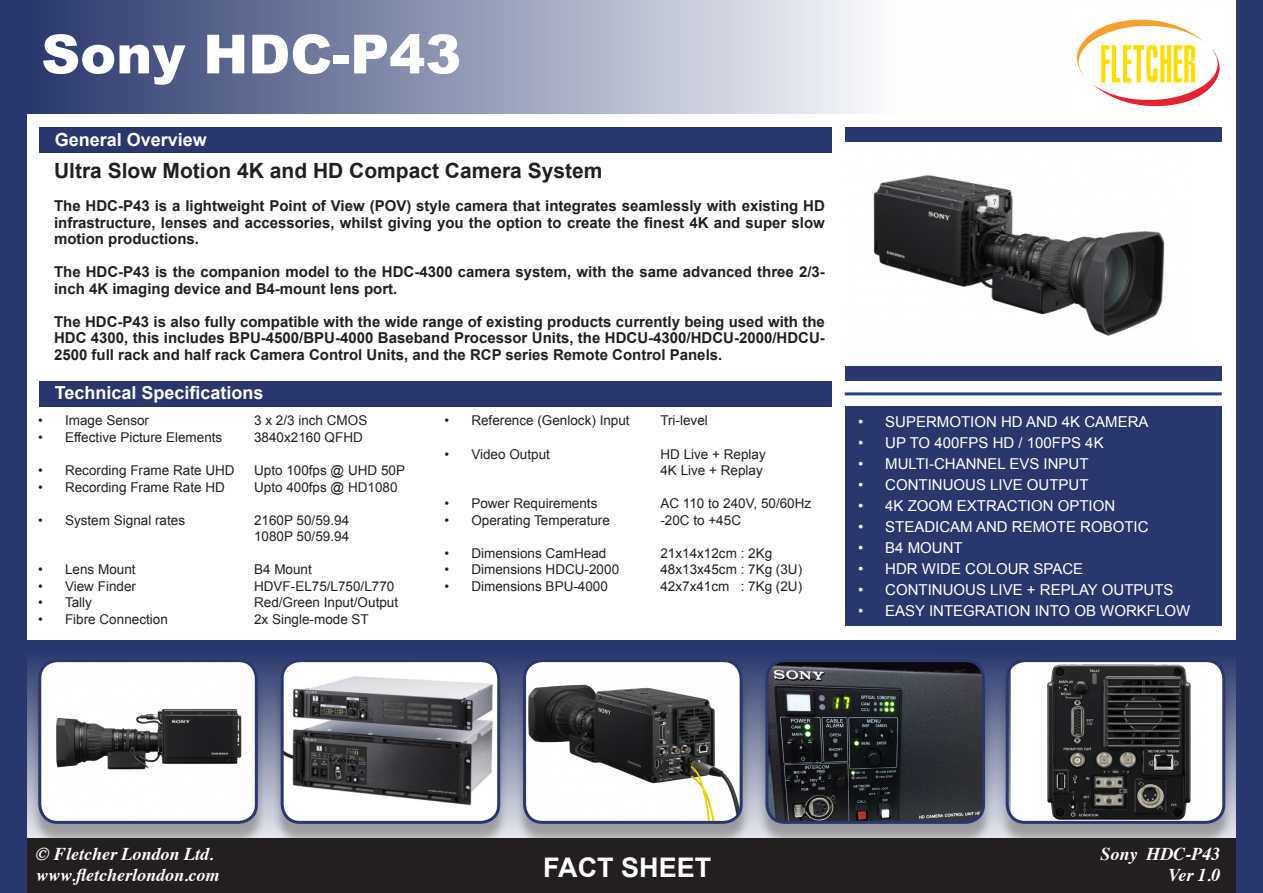
<style>
.page{position:relative;width:1263px;height:893px;background:#fff}
.page>*{position:absolute;margin:0;border:0;box-sizing:border-box;transform-origin:0 0}
.t1{font:900 54px "Arial";color:#fff}
.t2{font:700 27px "Arial";color:#fff}
.t3{font:700 21px "Arial";color:#231f20}
.t4{font:italic 700 18px "Times";color:#fff}
.t5{font:700 18px "Arial";color:#fff}
.t6{font:700 15px/16.5px "Arial";color:#231f20;text-align:justify}
.t7{font:15px "Arial";color:#fff}
.t8{font:13.5px "Arial";color:#231f20}
</style>
<div class="page">
<svg style="left:27px;top:641px;width:1209px;height:198px;background:#3c4979"></svg>
<div style="left:0;top:839px;width:1263px;height:54px;background:#231f20"></div>
<svg style="left:0;top:0;width:868px;height:113px;background:#8b92af"></svg>
<div style="left:0;top:113px;width:27px;height:780px;background:#29376c"></div>
<div style="left:1236px;top:0;width:27px;height:893px;background:#29376c"></div>
<svg style="left:1077px;top:20px;width:143px;height:86px"></svg>
<div style="left:30px;top:666px;width:236px;height:181px;background:#231f20;opacity:.34"></div>
<img style="left:40px;top:661px;width:216px;height:161px">
<div style="left:38px;top:659px;width:220px;height:165px;border:3px solid #29376c;border-radius:18px"></div>
<div style="left:272px;top:666px;width:236px;height:181px;background:#231f20;opacity:.34"></div>
<img style="left:282px;top:661px;width:217px;height:161px">
<div style="left:281px;top:659px;width:219px;height:165px;border:3px solid #29376c;border-radius:18px"></div>
<div style="left:515px;top:666px;width:236px;height:181px;background:#231f20;opacity:.34"></div>
<img style="left:524px;top:661px;width:217px;height:161px">
<div style="left:523px;top:659px;width:220px;height:165px;border:3px solid #29376c;border-radius:18px"></div>
<div style="left:757px;top:666px;width:236px;height:181px;background:#231f20;opacity:.34"></div>
<img style="left:767px;top:661px;width:216px;height:161px">
<div style="left:765px;top:659px;width:220px;height:165px;border:3px solid #29376c;border-radius:18px"></div>
<div style="left:997px;top:666px;width:236px;height:181px;background:#231f20;opacity:.34"></div>
<img style="left:1011px;top:661px;width:213px;height:161px">
<div style="left:1006px;top:659px;width:219px;height:165px;border:3px solid #29376c;border-radius:18px"></div>
<img style="left:873px;top:175px;width:292px;height:161px">
<div style="left:845px;top:127px;width:377px;height:15px;background:#29376c"></div>
<div style="left:845px;top:366px;width:377px;height:15px;background:#29376c"></div>
<div style="left:39px;top:381px;width:792px;height:26px;background:#29376c"></div>
<div style="left:39px;top:127px;width:792px;height:26px;background:#29376c"></div>
<hr style="left:845px;top:392px;width:377px;height:3px;background:#253f8e">
<div style="left:845px;top:406px;width:377px;height:220px;background:#29376c"></div>
<p class="t1" style="left:41px;top:15px;width:422px">Sony HDC-P43</p>
<p class="t5" style="left:55px;top:128px;width:154px">General Overview</p>
<p class="t3" style="left:54px;top:157px;width:550px">Ultra Slow Motion 4K and HD Compact Camera System</p>
<p class="t6" style="left:54px;top:198px;width:772px">The HDC-P43 is a lightweight Point of View (POV) style camera that integrates seamlessly with existing HD infrastructure, lenses and accessories, whilst giving you the option to create the finest 4K and super slow motion productions.</p>
<p class="t6" style="left:54px;top:264px;width:772px">The HDC-P43 is the companion model to the HDC-4300 camera system, with the same advanced three 2/3- inch 4K imaging device and B4-mount lens port.</p>
<p class="t6" style="left:54px;top:314px;width:772px">The HDC-P43 is also fully compatible with the wide range of existing products currently being used with the HDC 4300, this includes BPU-4500/BPU-4000 Baseband Processor Units, the HDCU-4300/HDCU-2000/HDCU-2500 full rack and half rack Camera Control Units, and the RCP series Remote Control Panels.</p>
<p class="t5" style="left:55px;top:381px;width:210px">Technical Specifications</p>
<p class="t8" style="left:38px;top:412px;width:113px">• Image Sensor</p>
<p class="t8" style="left:254px;top:412px;width:115px">3 x 2/3 inch CMOS</p>
<p class="t8" style="left:38px;top:428px;width:186px">• Effective Picture Elements</p>
<p class="t8" style="left:254px;top:428px;width:110px">3840x2160 QFHD</p>
<p class="t8" style="left:38px;top:461px;width:198px">• Recording Frame Rate UHD</p>
<p class="t8" style="left:254px;top:461px;width:153px">Upto 100fps @ UHD 50P</p>
<p class="t8" style="left:38px;top:478px;width:188px">• Recording Frame Rate HD</p>
<p class="t8" style="left:254px;top:478px;width:145px">Upto 400fps @ HD1080</p>
<p class="t8" style="left:38px;top:511px;width:149px">• System Signal rates</p>
<p class="t8" style="left:254px;top:511px;width:97px">2160P 50/59.94</p>
<p class="t8" style="left:254px;top:527px;width:97px">1080P 50/59.94</p>
<p class="t8" style="left:38px;top:560px;width:99px">• Lens Mount</p>
<p class="t8" style="left:254px;top:560px;width:59px">B4 Mount</p>
<p class="t8" style="left:38px;top:577px;width:100px">• View Finder</p>
<p class="t8" style="left:254px;top:577px;width:142px">HDVF-EL75/L750/L770</p>
<p class="t8" style="left:38px;top:593px;width:55px">• Tally</p>
<p class="t8" style="left:254px;top:593px;width:146px">Red/Green Input/Output</p>
<p class="t8" style="left:38px;top:610px;width:131px">• Fibre Connection</p>
<p class="t8" style="left:254px;top:610px;width:116px">2x Single-mode ST</p>
<p class="t8" style="left:444px;top:412px;width:187px">• Reference (Genlock) Input</p>
<p class="t8" style="left:660px;top:412px;width:49px">Tri-level</p>
<p class="t8" style="left:444px;top:445px;width:107px">• Video Output</p>
<p class="t8" style="left:660px;top:445px;width:107px">HD Live + Replay</p>
<p class="t8" style="left:660px;top:461px;width:104px">4K Live + Replay</p>
<p class="t8" style="left:444px;top:494px;width:155px">• Power Requirements</p>
<p class="t8" style="left:660px;top:494px;width:152px">AC 110 to 240V, 50/60Hz</p>
<p class="t8" style="left:444px;top:511px;width:167px">• Operating Temperature</p>
<p class="t8" style="left:660px;top:511px;width:82px">-20C to +45C</p>
<p class="t8" style="left:444px;top:544px;width:164px">• Dimensions CamHead</p>
<p class="t8" style="left:660px;top:544px;width:113px">21x14x12cm : 2Kg</p>
<p class="t8" style="left:444px;top:560px;width:176px">• Dimensions HDCU-2000</p>
<p class="t8" style="left:660px;top:560px;width:143px">48x13x45cm : 7Kg (3U)</p>
<p class="t8" style="left:444px;top:577px;width:165px">• Dimensions BPU-4000</p>
<p class="t8" style="left:660px;top:577px;width:143px">42x7x41cm : 7Kg (2U)</p>
<p class="t7" style="left:858px;top:412px;width:292px">• SUPERMOTION HD AND 4K CAMERA</p>
<p class="t7" style="left:858px;top:433px;width:247px">• UP TO 400FPS HD / 100FPS 4K</p>
<p class="t7" style="left:858px;top:454px;width:232px">• MULTI-CHANNEL EVS INPUT</p>
<p class="t7" style="left:858px;top:475px;width:232px">• CONTINUOUS LIVE OUTPUT</p>
<p class="t7" style="left:858px;top:496px;width:259px">• 4K ZOOM EXTRACTION OPTION</p>
<p class="t7" style="left:858px;top:517px;width:292px">• STEADICAM AND REMOTE ROBOTIC</p>
<p class="t7" style="left:858px;top:538px;width:106px">• B4 MOUNT</p>
<p class="t7" style="left:858px;top:559px;width:227px">• HDR WIDE COLOUR SPACE</p>
<p class="t7" style="left:858px;top:580px;width:317px">• CONTINUOUS LIVE + REPLAY OUTPUTS</p>
<p class="t7" style="left:858px;top:601px;width:334px">• EASY INTEGRATION INTO OB WORKFLOW</p>
<p class="t4" style="left:36px;top:837px;width:179px">© Fletcher London Ltd.</p>
<p class="t4" style="left:36px;top:858px;width:185px">www.fletcherlondon.com</p>
<p class="t2" style="left:543px;top:849px;width:170px">FACT SHEET</p>
<p class="t4" style="left:1100px;top:837px;width:122px">Sony HDC-P43</p>
<p class="t4" style="left:1168px;top:858px;width:54px">Ver 1.0</p>
</div>
